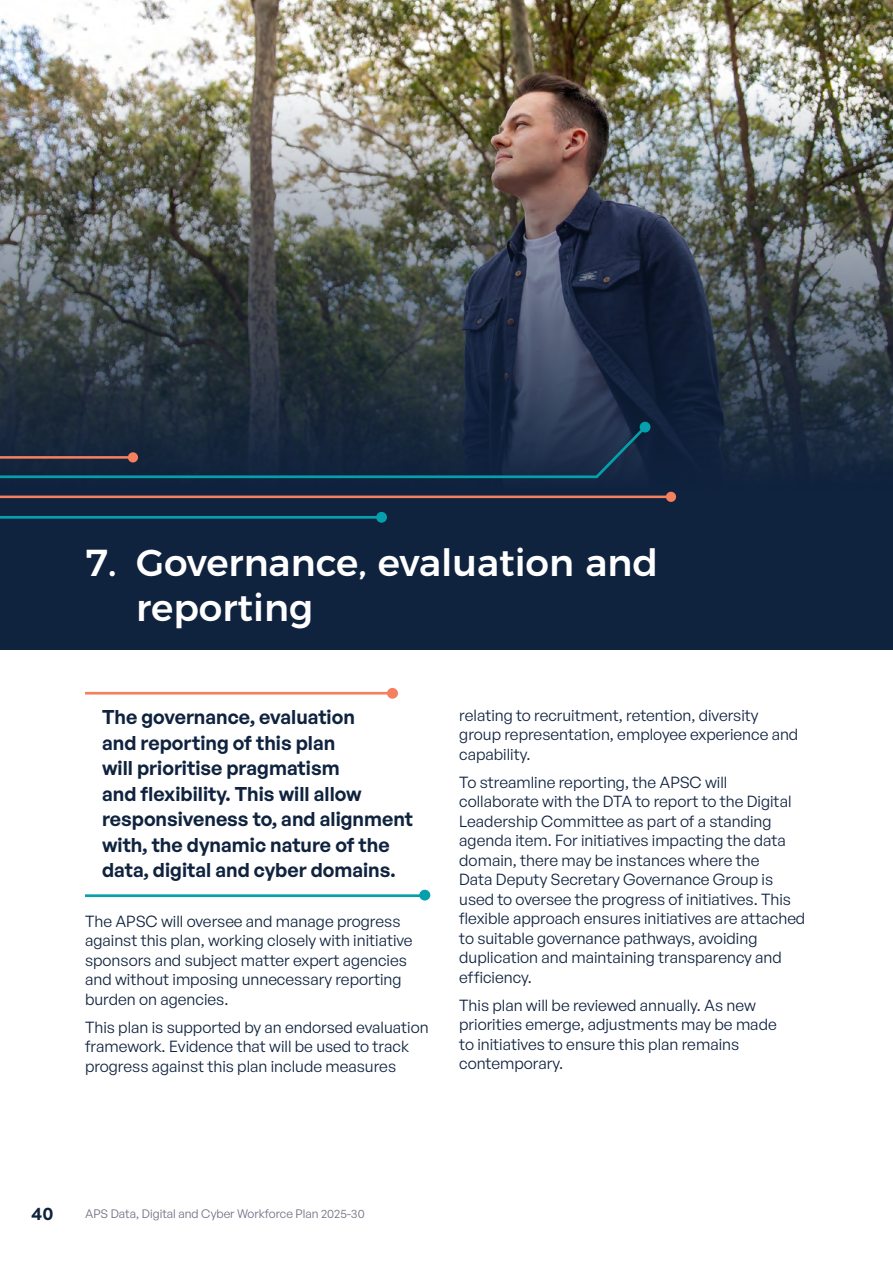
<style>
.page{position:relative;width:893px;height:1263px;background:#fff}
.page>*{position:absolute;margin:0;border:0;box-sizing:border-box;transform-origin:0 0}
.Numbered_h1{font:500 37.5px/45px "Montserrat";color:#fff}
.pull_quote{font:600 19.5px/25.5px "General Sans";color:#0f223e}
.t1{font:600 18px "General Sans";color:#0f223e}
.body_text{font:15.75px/19.5px "General Sans";color:#0f223e}
.t2{font:12px "General Sans";color:#6f7083}
</style>
<div class="page">
<hr style="left:85px;top:692px;width:306px;height:2px;background:#f4805e">
<hr style="left:85px;top:894px;width:340px;height:3px;background:#05a0ab">
<div style="left:387px;top:688px;width:11px;height:11px;background:#f4805e;border-radius:50%"></div>
<div style="left:419px;top:890px;width:11px;height:10px;background:#05a0ab;border-radius:50%"></div>
<img style="left:0;top:0;width:893px;height:45px">
<img style="left:0;top:45px;width:893px;height:604px">
<svg style="left:0;top:423px;width:649px;height:56px;background:#162e44"></svg>
<div style="left:640px;top:422px;width:10px;height:10px;background:#05a0ab;border-radius:50%"></div>
<hr style="left:0;top:495px;width:671px;height:3px;background:#f4805e">
<div style="left:666px;top:492px;width:10px;height:10px;background:#f4805e;border-radius:50%"></div>
<hr style="left:0;top:516px;width:382px;height:3px;background:#05a0ab">
<div style="left:376px;top:512px;width:11px;height:11px;background:#05a0ab;border-radius:50%"></div>
<hr style="left:0;top:456px;width:133px;height:3px;background:#f4805e">
<div style="left:128px;top:452px;width:10px;height:10px;background:#f4805e;border-radius:50%"></div>
<h1 class="Numbered_h1" style="left:136px;top:537px;width:524px;text-indent:-51px">7. Governance, evaluation and reporting</h1>
<p class="pull_quote" style="left:102px;top:704px;width:313px">The governance, evaluation<br>and reporting of this plan<br>will prioritise pragmatism<br>and flexibility. This will allow responsiveness to, and alignment with, the dynamic nature of the data, digital and cyber domains.</p>
<p class="body_text" style="left:85px;top:911px;width:329px">The APSC will oversee and manage progress against this plan, working closely with initiative sponsors and subject matter expert agencies and without imposing unnecessary reporting burden on agencies.</p>
<p class="body_text" style="left:85px;top:1017px;width:345px">This plan is supported by an endorsed evaluation framework. Evidence that will be used to track progress against this plan include measures</p>
<p class="body_text" style="left:459px;top:705px;width:341px">relating to recruitment, retention, diversity group representation, employee experience and capability.</p>
<p class="body_text" style="left:459px;top:772px;width:348px">To streamline reporting, the APSC will collaborate with the DTA to report to the Digital Leadership Committee as part of a standing agenda item. For initiatives impacting the data domain, there may be instances where the<br>Data Deputy Secretary Governance Group is used to oversee the progress of initiatives. This flexible approach ensures initiatives are attached to suitable governance pathways, avoiding duplication and maintaining transparency and efficiency.</p>
<p class="body_text" style="left:459px;top:995px;width:319px">This plan will be reviewed annually. As new priorities emerge, adjustments may be made to initiatives to ensure this plan remains contemporary.</p>
<p class="t1" style="left:32px;top:1202px;width:23px">40</p>
<p class="t2" style="left:85px;top:1206px;width:281px">APS Data, Digital and Cyber Workforce Plan 2025-30</p>
</div>
